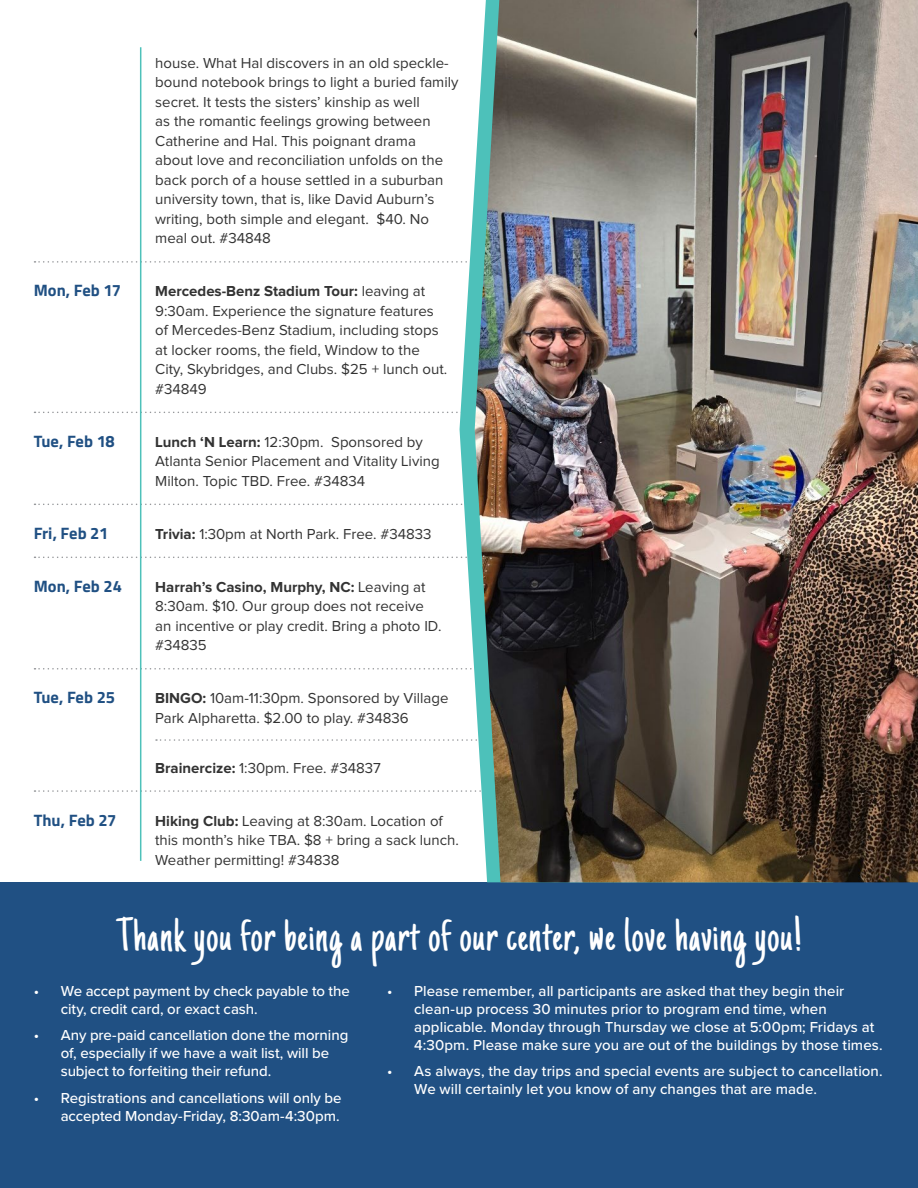
<style>
.page{position:relative;width:918px;height:1188px;background:#fff}
.page>*{position:absolute;margin:0;border:0;box-sizing:border-box;transform-origin:0 0}
.t1{font:48px "Just Another Hand";letter-spacing:.02em;color:#fff}
.t2{font:700 16.5px "Titillium Web";letter-spacing:-.005em;color:#205083}
.t3{font:15px/19.5px "Proxima Nova";color:#333}
.t4{font:500 15px/18px "Proxima Nova";letter-spacing:.005em;color:#fff}
.s1{font-weight:700}
</style>
<div class="page">
<svg style="left:34px;top:261px;width:424px;height:2px"></svg>
<svg style="left:34px;top:412px;width:424px;height:1px"></svg>
<svg style="left:34px;top:504px;width:424px;height:1px"></svg>
<svg style="left:34px;top:557px;width:424px;height:1px"></svg>
<svg style="left:34px;top:668px;width:424px;height:2px"></svg>
<svg style="left:156px;top:739px;width:303px;height:2px"></svg>
<svg style="left:34px;top:790px;width:424px;height:2px"></svg>
<hr style="left:140px;top:47px;width:1px;height:814px;background:#4dc1ba">
<div style="left:0;top:882px;width:918px;height:306px;background:#205083"></div>
<svg style="left:460px;top:178px;width:15px;height:614px"></svg>
<img style="left:475px;top:0;width:443px;height:882px">
<p class="t3" style="left:155px;top:54px;width:305px">house. What Hal discovers in an old speckle&shy;bound notebook brings to light a buried family secret. It tests the sisters’ kinship as well<br>as the romantic feelings growing between Catherine and Hal. This poignant drama<br>about love and reconciliation unfolds on the back porch of a house settled in a suburban university town, that is, like David Auburn’s writing, both simple and elegant. $40. No meal out. #34848</p>
<p class="t2" style="left:34px;top:278px;width:89px">Mon, Feb 17</p>
<p class="t3" style="left:155px;top:282px;width:294px"><span class="s1">Mercedes-Benz Stadium Tour:</span> leaving at 9:30am. Experience the signature features of Mercedes-Benz Stadium, including stops at locker rooms, the field, Window to the City, Skybridges, and Clubs. $25 + lunch out. #34849</p>
<p class="t2" style="left:34px;top:428px;width:83px">Tue, Feb 18</p>
<p class="t3" style="left:155px;top:432px;width:286px"><span class="s1">Lunch ‘N Learn:</span> 12:30pm. Sponsored by<br>Atlanta Senior Placement and Vitality Living<br>Milton. Topic TBD. Free. #34834</p>
<p class="t2" style="left:34px;top:520px;width:76px">Fri, Feb 21</p>
<p class="t3" style="left:155px;top:524px;width:278px"><span class="s1">Trivia:</span> 1:30pm at North Park. Free. #34833</p>
<p class="t2" style="left:34px;top:573px;width:90px">Mon, Feb 24</p>
<p class="t3" style="left:155px;top:577px;width:288px"><span class="s1">Harrah’s Casino, Murphy, NC:</span> Leaving at<br>8:30am. $10. Our group does not receive an incentive or play credit. Bring a photo ID. #34835</p>
<p class="t2" style="left:34px;top:685px;width:83px">Tue, Feb 25</p>
<p class="t3" style="left:155px;top:689px;width:295px"><span class="s1">BINGO:</span> 10am-11:30pm. Sponsored by Village<br>Park Alpharetta. $2.00 to play. #34836</p>
<p class="t3" style="left:155px;top:758px;width:227px"><span class="s1">Brainercize:</span> 1:30pm. Free. #34837</p>
<p class="t2" style="left:34px;top:807px;width:84px">Thu, Feb 27</p>
<p class="t3" style="left:155px;top:811px;width:305px"><span class="s1">Hiking Club:</span> Leaving at 8:30am. Location of this month’s hike TBA. $8 + bring a sack lunch.<br>Weather permitting! #34838</p>
<h1 class="t1" style="left:117px;top:907px;width:686px">Thank you for being a part of our center, we love having you!</h1>
<p class="t4" style="left:61px;top:981px;width:291px;text-indent:-27px">• We accept payment by check payable to the city, credit card, or exact cash.</p>
<p class="t4" style="left:61px;top:1026px;width:289px;text-indent:-27px">• Any pre-paid cancellation done the morning of, especially if we have a wait list, will be subject to forfeiting their refund.</p>
<p class="t4" style="left:34px;top:1088px;width:309px;text-align:right">• Registrations and cancellations will only be accepted Monday-Friday, 8:30am-4:30pm.</p>
<p class="t4" style="left:414px;top:981px;width:470px;text-indent:-27px">• Please remember, all participants are asked that they begin their clean-up process 30 minutes prior to program end time, when applicable. Monday through Thursday we close at 5:00pm; Fridays at 4:30pm. Please make sure you are out of the buildings by those times.</p>
<p class="t4" style="left:414px;top:1062px;width:470px;text-indent:-27px">• As always, the day trips and special events are subject to cancellation.<br>We will certainly let you know of any changes that are made.</p>
</div>
